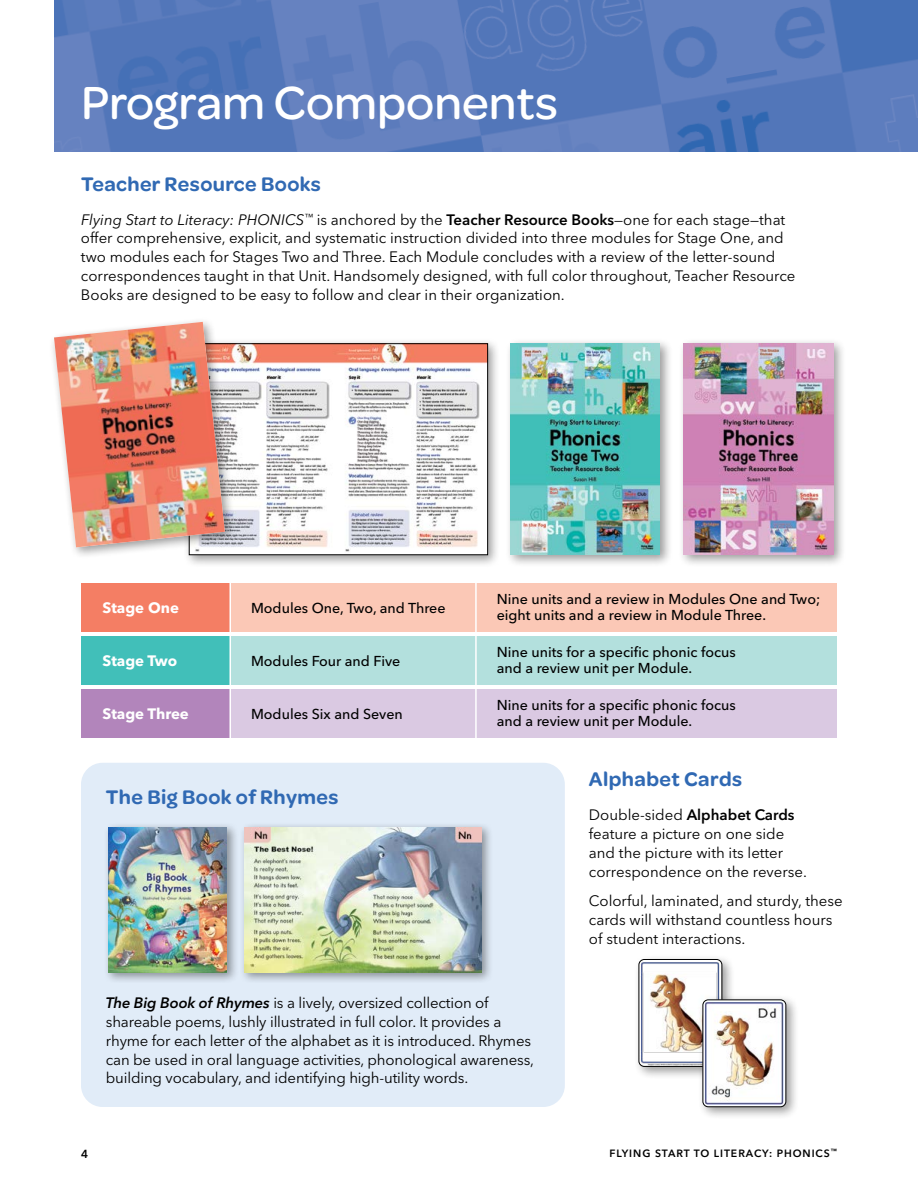
<style>
.page{position:relative;width:918px;height:1188px;background:#fff}
.page>*{position:absolute;margin:0;border:0;box-sizing:border-box;transform-origin:0 0}
.t1{font:500 49.5px "Omnes";color:#fff}
.t2{font:600 21px "Omnes";letter-spacing:.02em;color:#3069b3}
.t3{font:15px/18.8px "Avenir Next LT Pro";color:#000}
.t4{font:700 15px "Avenir Next LT Pro";color:#fff}
.t5{font:500 14.25px/15.8px "Avenir Next LT Pro";color:#000}
.t6{font:600 11.7px "Avenir Next LT Pro";color:#000}
.t7{font:600 10.5px "Avenir Next LT Pro";letter-spacing:.09em;color:#000}
.s1{font-style:italic}
.s2{font-weight:600}
.s3{font-weight:600;font-style:italic}
</style>
<div class="page">
<img style="left:54px;top:0;width:864px;height:151px">
<div style="left:184px;top:338px;width:316px;height:230px;background:#000;opacity:.4"></div>
<img style="left:237px;top:345px;width:249px;height:208px">
<div style="left:189px;top:343px;width:299px;height:212px;border:1px solid #000"></div>
<div style="left:505px;top:338px;width:168px;height:229px;background:#000;opacity:.4"></div>
<img style="left:510px;top:343px;width:150px;height:212px">
<div style="left:678px;top:338px;width:168px;height:229px;background:#000;opacity:.4"></div>
<img style="left:683px;top:343px;width:150px;height:212px">
<div style="left:49px;top:317px;width:188px;height:243px;background:#000;opacity:.4"></div>
<img style="left:54px;top:322px;width:171px;height:225px">
<div style="left:81px;top:763px;width:484px;height:344px;background:#e1ecf8;border-radius:22px"></div>
<div style="left:103px;top:822px;width:136px;height:162px;background:#000;opacity:.4"></div>
<img style="left:108px;top:827px;width:119px;height:146px">
<div style="left:240px;top:822px;width:254px;height:162px;background:#000;opacity:.4"></div>
<img style="left:245px;top:827px;width:237px;height:146px">
<div style="left:633px;top:954px;width:102px;height:126px;background:#000;opacity:.4"></div>
<img style="left:639px;top:959px;width:83px;height:107px">
<div style="left:639px;top:959px;width:83px;height:108px;border:1px solid #000;border-radius:5px"></div>
<div style="left:697px;top:994px;width:102px;height:126px;background:#000;opacity:.4"></div>
<img style="left:703px;top:1000px;width:83px;height:107px">
<div style="left:703px;top:1000px;width:83px;height:107px;border:1px solid #000;border-radius:5px"></div>
<div style="left:81px;top:583px;width:756px;height:48px;background:#fbc8b6"></div>
<div style="left:81px;top:583px;width:149px;height:48px;background:#f47e64"></div>
<div style="left:81px;top:636px;width:756px;height:49px;background:#b3e0dd"></div>
<div style="left:81px;top:636px;width:149px;height:49px;background:#41bfb9"></div>
<div style="left:81px;top:689px;width:756px;height:49px;background:#dac9e2"></div>
<div style="left:81px;top:689px;width:149px;height:49px;background:#b285bb"></div>
<hr style="left:230px;top:574px;width:1px;height:176px;background:#fff">
<hr style="left:475px;top:572px;width:2px;height:176px;background:#fff">
<h1 class="t1" style="left:81px;top:69px;width:478px">Program Components</h1>
<h2 class="t2" style="left:81px;top:170px;width:241px">Teacher Resource Books</h2>
<p class="t3" style="left:81px;top:210px;width:716px"><span class="s1">Flying Start to Literacy: PHONICS</span><sup>™</sup> is anchored by the <span class="s2">Teacher Resource Books</span>—one for each stage—that offer comprehensive, explicit, and systematic instruction divided into three modules for Stage One, and two modules each for Stages Two and Three. Each Module concludes with a review of the letter-sound correspondences taught in that Unit. Handsomely designed, with full color throughout, Teacher Resource Books are designed to be easy to follow and clear in their organization.</p>
<p class="t4" style="left:103px;top:598px;width:78px">Stage One</p>
<p class="t4" style="left:103px;top:651px;width:76px">Stage Two</p>
<p class="t4" style="left:103px;top:705px;width:88px">Stage Three</p>
<p class="t5" style="left:251px;top:600px;width:196px">Modules One, Two, and Three</p>
<p class="t5" style="left:497px;top:591px;width:325px">Nine units and a review in Modules One and Two; eight units and a review in Module Three.</p>
<p class="t5" style="left:251px;top:653px;width:151px">Modules Four and Five</p>
<p class="t5" style="left:497px;top:644px;width:241px">Nine units for a specific phonic focus and a review unit per Module.</p>
<p class="t5" style="left:251px;top:706px;width:153px">Modules Six and Seven</p>
<p class="t5" style="left:497px;top:697px;width:241px">Nine units for a specific phonic focus and a review unit per Module.</p>
<h2 class="t2" style="left:106px;top:783px;width:234px">The Big Book of Rhymes</h2>
<p class="t3" style="left:106px;top:994px;width:430px"><span class="s3">The Big Book of Rhymes</span> is a lively, oversized collection of shareable poems, lushly illustrated in full color. It provides a rhyme for each letter of the alphabet as it is introduced. Rhymes can be used in oral language activities, phonological awareness, building vocabulary, and identifying high-utility words.</p>
<p class="t6" style="left:81px;top:1146px;width:9px">4</p>
<h2 class="t2" style="left:589px;top:764px;width:155px">Alphabet Cards</h2>
<p class="t3" style="left:589px;top:806px;width:220px">Double-sided <span class="s2">Alphabet Cards </span>feature a picture on one side and the picture with its letter correspondence on the reverse.</p>
<p class="t3" style="left:589px;top:892px;width:255px">Colorful, laminated, and sturdy, these cards will withstand countless hours of student interactions.</p>
<p class="t7" style="left:609px;top:1147px;width:229px">FLYING START TO LITERACY: PHONICS<sup>™</sup></p>
</div>
